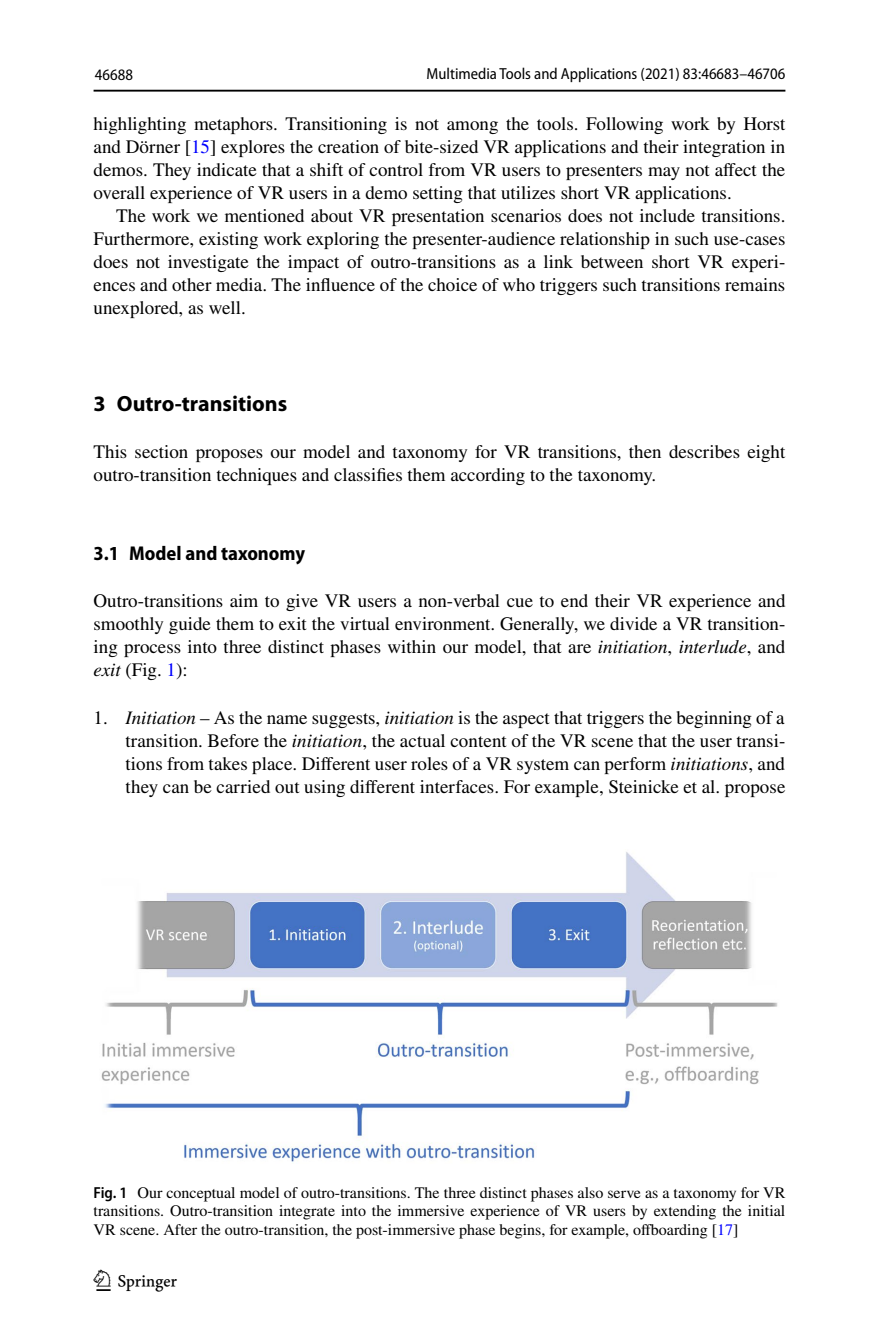
<style>
.page{position:relative;width:879px;height:1333px;background:#fff}
.page>*{position:absolute;margin:0;border:0;box-sizing:border-box;transform-origin:0 0}
.t1{font:30px "Springnew Regular 4";color:#000}
.t2{font:700 22px "Myriad Pro";color:#000}
.t3{font:700 semi-condensed 20px "Myriad Pro";color:#000}
.t4{font:19px/23px "STIX";color:#000;text-align:justify}
.t5{font:16px/18.4px "STIX";color:#000;text-align:justify}
.t6{font:semi-condensed 16px "Myriad Pro";color:#000}
.s1{color:#00f}
.s2{font-style:italic}
.s3{font-family:"Myriad Pro";font-weight:600;font-stretch:semi-condensed}
</style>
<div class="page">
<hr style="left:94px;top:90px;width:691px;height:2px;background:#000">
<img style="left:101px;top:852px;width:677px;height:310px">
<p class="t6" style="left:95px;top:66px;width:39px">46688</p>
<p class="t6" style="left:426px;top:65px;width:360px">Multimedia Tools and Applications (2021) 83:46683–46706</p>
<p class="t4" style="left:94px;top:113px;width:693px">highlighting metaphors. Transitioning is not among the tools. Following work by Horst and Dörner [<span class="s1">15</span>] explores the creation of bite-sized VR applications and their integration in demos. They indicate that a shift of control from VR users to presenters may not affect the overall experience of VR users in a demo setting that utilizes short VR applications.</p>
<p class="t4" style="left:94px;top:205px;width:693px;text-indent:23px">The work we mentioned about VR presentation scenarios does not include transitions.<br>Furthermore, existing work exploring the presenter-audience relationship in such use-cases does not investigate the impact of outro-transitions as a link between short VR experi&shy;ences and other media. The influence of the choice of who triggers such transitions remains unexplored, as well.</p>
<p class="t2" style="left:94px;top:389px;width:195px">3 Outro‑transitions</p>
<p class="t4" style="left:94px;top:441px;width:693px">This section proposes our model and taxonomy for VR transitions, then describes eight outro-transition techniques and classifies them according to the taxonomy.</p>
<p class="t3" style="left:94px;top:542px;width:213px">3.1 Model and taxonomy</p>
<p class="t4" style="left:94px;top:590px;width:693px">Outro-transitions aim to give VR users a non-verbal cue to end their VR experience and smoothly guide them to exit the virtual environment. Generally, we divide a VR transition&shy;ing process into three distinct phases within our model, that are <span class="s2">initiation</span>, <span class="s2">interlude</span>, and <span class="s2">exit</span> (Fig. <span class="s1">1</span>):</p>
<p class="t4" style="left:126px;top:707px;width:661px;text-indent:-32px">1. <span class="s2">Initiation</span> – As the name suggests, <span class="s2">initiation</span> is the aspect that triggers the beginning of a transition. Before the <span class="s2">initiation</span>, the actual content of the VR scene that the user transi&shy;tions from takes place. Different user roles of a VR system can perform <span class="s2">initiations</span>, and they can be carried out using different interfaces. For example, Steinicke et al. propose</p>
<p class="t5" style="left:94px;top:1184px;width:693px"><span class="s3">Fig. 1</span> Our conceptual model of outro-transitions. The three distinct phases also serve as a taxonomy for VR transitions. Outro-transition integrate into the immersive experience of VR users by extending the initial VR scene. After the outro-transition, the post-immersive phase begins, for example, offboarding [<span class="s1">17</span>]</p>
<h1 class="t1" style="left:96px;top:1269px;width:83px">1 3</h1>
</div>
